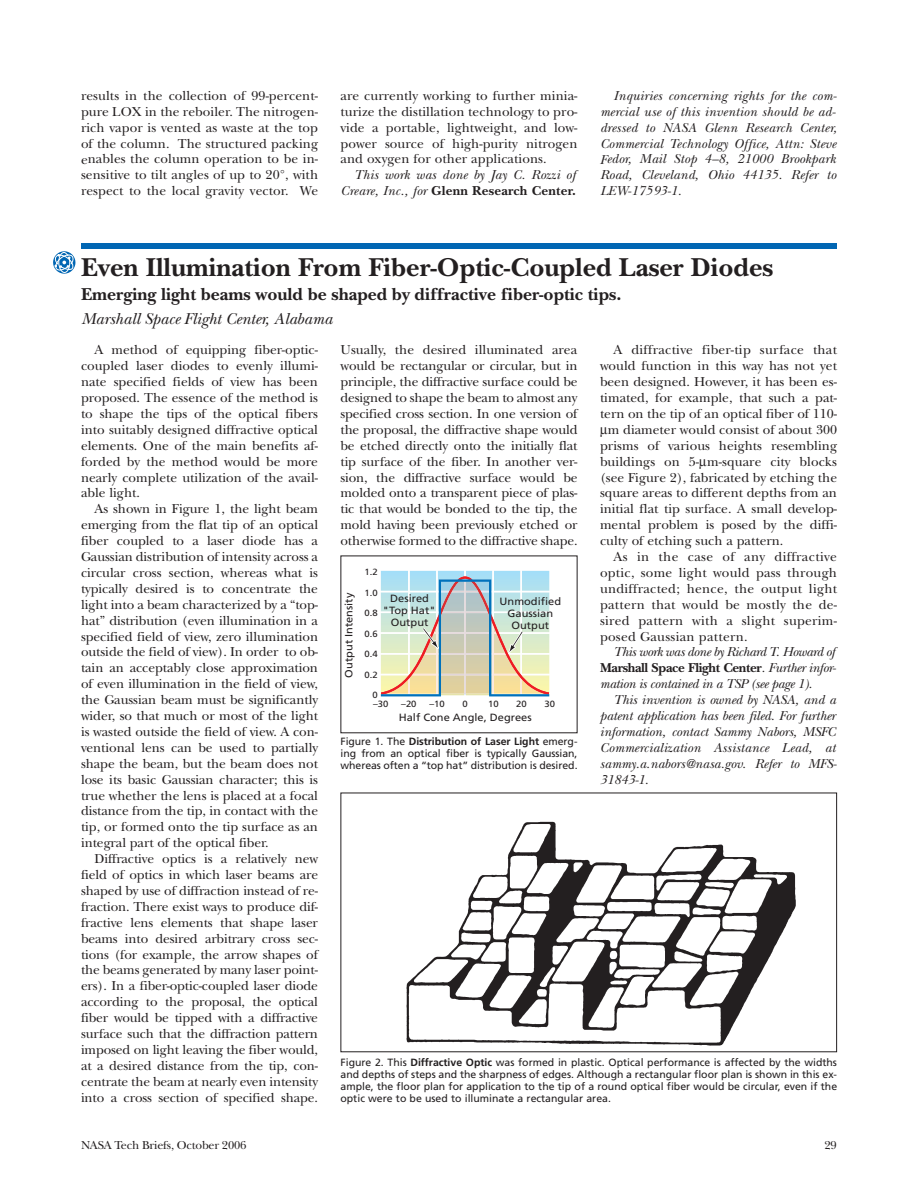
<style>
.page{position:relative;width:918px;height:1188px;background:#fff}
.page>*{position:absolute;margin:0;border:0;box-sizing:border-box;transform-origin:0 0}
.t1{font:700 27px "New Baskerville";color:#231f20}
.t2{font:700 18px "New Baskerville";color:#231f20}
.t3{font:italic 16.5px "New Baskerville";color:#231f20}
.t4{font:13.5px/15.9px "New Baskerville";color:#231f20;text-align:justify}
.t5{font:italic 13.5px/15.9px "New Baskerville";letter-spacing:.015em;color:#231f20;text-align:justify}
.t6{font:13.5px "New Baskerville";letter-spacing:.02em;color:#231f20}
.t7{font:13.5px "New Baskerville";letter-spacing:.025em;color:#231f20}
.t8{font:12px "New Baskerville";letter-spacing:-.015em;color:#231f20}
.t9{font:10.5px/12px "Frutiger";color:#231f20;text-align:justify}
.t10{font:10.5px/12px "Frutiger";color:#231f20;text-align:center;scale:1.05 1}
.t11{font:9px "Frutiger";color:#231f20;scale:1.05 1}
.s1{font-weight:700;font-style:normal}
.s2{font-weight:700}
</style>
<div class="page">
<div style="left:81px;top:243px;width:756px;height:6px;background:#0166b3"></div>
<svg style="left:381px;top:571px;width:168px;height:125px;background:#cbd5c7"></svg>
<img style="left:406px;top:821px;width:390px;height:225px">
<svg style="left:53px;top:251px;width:22px;height:23px"></svg>
<p class="t4" style="left:81px;top:89px;width:239px">results in the collection of 99-percent&shy;pure LOX in the reboiler. The nitrogen&shy;rich vapor is vented as waste at the top of the column. The structured packing enables the column operation to be in&shy;sensitive to tilt angles of up to 20°, with respect to the local gravity vector. We</p>
<p class="t4" style="left:340px;top:89px;width:239px">are currently working to further minia&shy;turize the distillation technology to pro&shy;vide a portable, lightweight, and low&shy;power source of high-purity nitrogen and oxygen for other applications.</p>
<p class="t5" style="left:340px;top:169px;width:237px;text-align:right">This work was done by Jay C. Rozzi of<br>Creare, Inc., for <span class="s1">Glenn Research Center.</span></p>
<p class="t5" style="left:600px;top:89px;width:238px;text-indent:14px">Inquiries concerning rights for the com&shy;mercial use of this invention should be ad&shy;dressed to NASA Glenn Research Center, Commercial Technology Office, Attn: Steve Fedor, Mail Stop 4–8, 21000 Brookpark Road, Cleveland, Ohio 44135. Refer to LEW-17593-1.</p>
<h1 class="t1" style="left:81px;top:258px;width:694px">Even Illumination From Fiber-Optic-Coupled Laser Diodes</h1>
<h2 class="t2" style="left:81px;top:288px;width:542px">Emerging light beams would be shaped by diffractive fiber-optic tips.</h2>
<p class="t3" style="left:81px;top:313px;width:253px">Marshall Space Flight Center, Alabama</p>
<p class="t4" style="left:81px;top:343px;width:239px;text-indent:14px">A method of equipping fiber-optic&shy;coupled laser diodes to evenly illumi&shy;nate specified fields of view has been proposed. The essence of the method is to shape the tips of the optical fibers into suitably designed diffractive optical elements. One of the main benefits af&shy;forded by the method would be more nearly complete utilization of the avail&shy;able light.</p>
<p class="t4" style="left:81px;top:502px;width:239px;text-indent:14px">As shown in Figure 1, the light beam emerging from the flat tip of an optical fiber coupled to a laser diode has a Gaussian distribution of intensity across a circular cross section, whereas what is typically desired is to concentrate the light into a beam characterized by a “top&shy;hat” distribution (even illumination in a specified field of view, zero illumination outside the field of view). In order to ob&shy;tain an acceptably close approximation of even illumination in the field of view, the Gaussian beam must be significantly wider, so that much or most of the light is wasted outside the field of view. A con&shy;ventional lens can be used to partially shape the beam, but the beam does not lose its basic Gaussian character; this is true whether the lens is placed at a focal distance from the tip, in contact with the tip, or formed onto the tip surface as an integral part of the optical fiber.</p>
<p class="t4" style="left:81px;top:852px;width:239px;text-indent:14px">Diffractive optics is a relatively new field of optics in which laser beams are shaped by use of diffraction instead of re&shy;fraction. There exist ways to produce dif&shy;fractive lens elements that shape laser beams into desired arbitrary cross sec&shy;tions (for example, the arrow shapes of the beams generated by many laser point&shy;ers). In a fiber-optic-coupled laser diode according to the proposal, the optical fiber would be tipped with a diffractive surface such that the diffraction pattern imposed on light leaving the fiber would, at a desired distance from the tip, con&shy;centrate the beam at nearly even intensity into a cross section of specified shape.</p>
<p class="t4" style="left:341px;top:343px;width:239px">Usually, the desired illuminated area would be rectangular or circular, but in principle, the diffractive surface could be designed to shape the beam to almost any specified cross section. In one version of the proposal, the diffractive shape would be etched directly onto the initially flat tip surface of the fiber. In another ver&shy;sion, the diffractive surface would be molded onto a transparent piece of plas&shy;tic that would be bonded to the tip, the mold having been previously etched or otherwise formed to the diffractive shape.</p>
<p class="t6" style="left:614px;top:345px;width:225px">A diffractive fiber-tip surface that</p>
<p class="t4" style="left:600px;top:359px;width:239px">would function in this way has not yet</p>
<p class="t4" style="left:600px;top:375px;width:239px">been designed. However, it has been es-</p>
<p class="t4" style="left:600px;top:391px;width:239px">timated, for example, that such a pat-</p>
<p class="t4" style="left:600px;top:407px;width:239px">tern on the tip of an optical fiber of 110-</p>
<p class="t4" style="left:608px;top:423px;width:231px">m diameter would consist of about 300</p>
<p class="t4" style="left:600px;top:439px;width:239px">prisms of various heights resembling</p>
<p class="t4" style="left:600px;top:455px;width:238px">buildings on 5- m-square city blocks</p>
<p class="t4" style="left:600px;top:471px;width:239px">(see Figure 2), fabricated by etching the</p>
<p class="t4" style="left:600px;top:487px;width:239px">square areas to different depths from an</p>
<p class="t4" style="left:600px;top:502px;width:239px">initial flat tip surface. A small develop-</p>
<p class="t4" style="left:600px;top:518px;width:239px">mental problem is posed by the diffi-</p>
<p class="t4" style="left:600px;top:534px;width:185px">culty of etching such a pattern.</p>
<p class="t7" style="left:614px;top:552px;width:225px">As in the case of any diffractive</p>
<p class="t6" style="left:600px;top:568px;width:239px">optic, some light would pass through</p>
<p class="t6" style="left:600px;top:584px;width:239px">undiffracted; hence, the output light</p>
<p class="t6" style="left:600px;top:599px;width:239px">pattern that would be mostly the de-</p>
<p class="t6" style="left:600px;top:615px;width:239px">sired pattern with a slight superim-</p>
<p class="t6" style="left:600px;top:631px;width:149px">posed Gaussian pattern.</p>
<p class="t5" style="left:600px;top:646px;width:238px;text-indent:14px">This work was done by Richard T. Howard of <span class="s1">Marshall Space Flight Center</span>. Further infor&shy;mation is contained in a TSP (see page 1).</p>
<p class="t5" style="left:600px;top:693px;width:238px;text-indent:14px">This invention is owned by NASA, and a patent application has been filed. For further information, contact Sammy Nabors, MSFC Commercialization Assistance Lead, at sammy.a.nabors@nasa.gov. Refer to MFS-31843-1.</p>
<p class="t11" style="left:365px;top:568px;width:14px">1.2</p>
<p class="t11" style="left:365px;top:589px;width:14px">1.0</p>
<p class="t10" style="left:344px;top:678px;width:82px;rotate:-90deg">Output Intensity</p>
<p class="t10" style="left:383px;top:593px;width:52px">Desired "Top Hat"<br>Output</p>
<p class="t10" style="left:500px;top:596px;width:60px">Unmodified<br>Gaussian<br>Output</p>
<p class="t11" style="left:365px;top:609px;width:14px">0.8</p>
<p class="t11" style="left:365px;top:630px;width:14px">0.6</p>
<p class="t11" style="left:365px;top:651px;width:14px">0.4</p>
<p class="t11" style="left:365px;top:671px;width:14px">0.2</p>
<p class="t11" style="left:372px;top:692px;width:7px">0</p>
<p class="t11" style="left:401px;top:700px;width:16px">–20</p>
<p class="t11" style="left:429px;top:700px;width:16px">–10</p>
<p class="t11" style="left:463px;top:700px;width:7px">0</p>
<p class="t10" style="left:399px;top:712px;width:128px">Half Cone Angle, Degrees</p>
<p class="t11" style="left:373px;top:700px;width:16px">–30</p>
<p class="t11" style="left:488px;top:700px;width:12px">10</p>
<p class="t11" style="left:516px;top:700px;width:12px">20</p>
<p class="t11" style="left:544px;top:700px;width:12px">30</p>
<p class="t9" style="left:340px;top:736px;width:239px">Figure 1. The <span class="s2">Distribution of Laser Light</span> emerg&shy;ing from an optical fiber is typically Gaussian, whereas often a “top hat” distribution is desired.</p>
<p class="t9" style="left:340px;top:1057px;width:498px">Figure 2. This <span class="s2">Diffractive Optic</span> was formed in plastic. Optical performance is affected by the widths and depths of steps and the sharpness of edges. Although a rectangular floor plan is shown in this ex&shy;ample, the floor plan for application to the tip of a round optical fiber would be circular, even if the optic were to be used to illuminate a rectangular area.</p>
<p class="t8" style="left:81px;top:1141px;width:167px">NASA Tech Briefs, October 2006</p>
<p class="t8" style="left:824px;top:1141px;width:14px">29</p>
</div>
